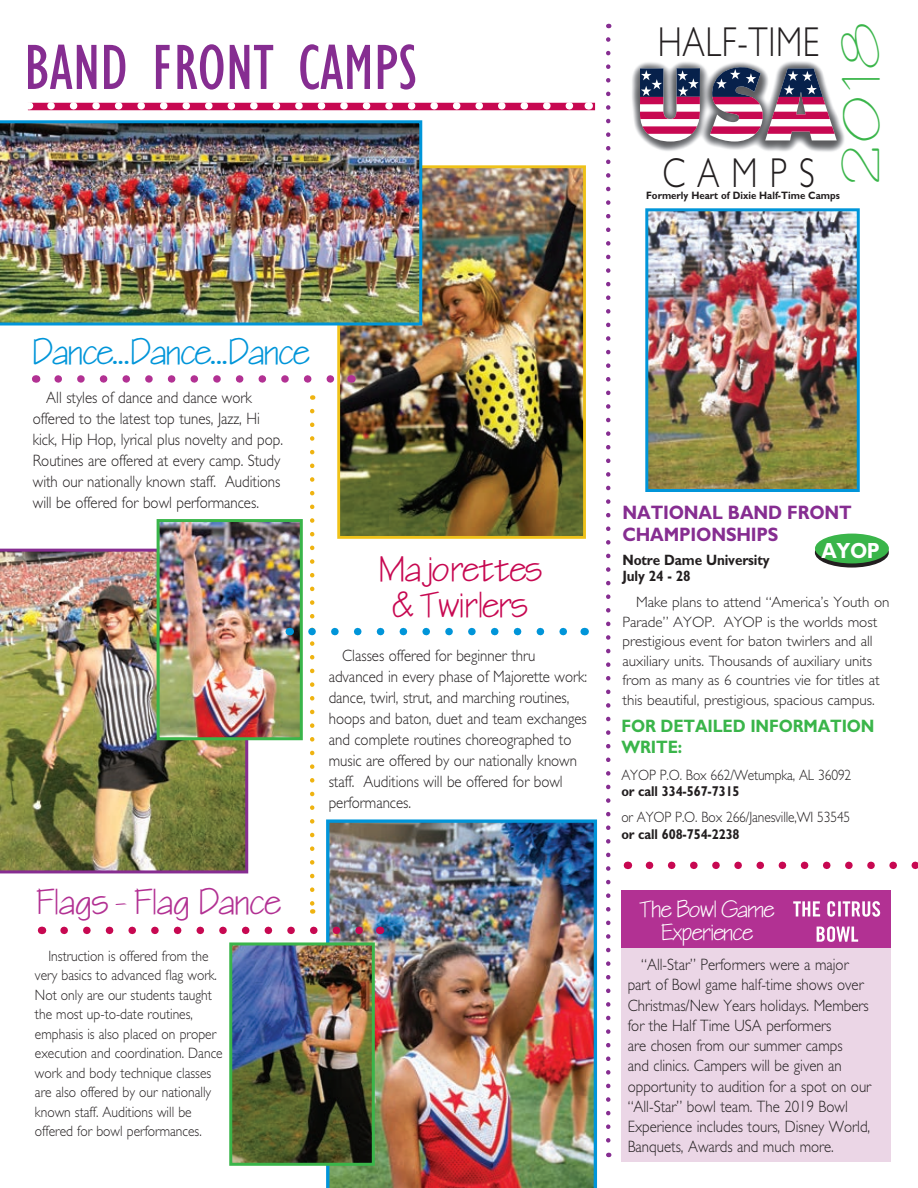
<style>
.page{position:relative;width:918px;height:1188px;background:#fff}
.page>*{position:absolute;margin:0;border:0;box-sizing:border-box;transform-origin:0 0}
.t1{font:condensed 66px "Gill Sans";color:#862d91}
.t2{font:43.8px "Blueprint Extended";color:#3ab54a}
.t3{font:300 42px "Gill Sans";letter-spacing:.02em;color:#231f20;scale:.8 1}
.t4{font:700 30px "Blueprint";color:#0095d9}
.t5{font:700 30px/36px "Blueprint";letter-spacing:.01em;color:#c70851;text-align:center}
.t6{font:700 30px "Blueprint";letter-spacing:.01em;color:#b23193}
.t7{font:700 22.05px "Gill Sans";color:#fff;scale:.9 1}
.t8{font:700 19.5px/22.5px "Gill Sans";letter-spacing:-.01em;color:#862d91;scale:.9 1}
.t9{font:700 19.5px/23.4px "Blueprint";color:#fff;text-align:center}
.t10{font:700 18px/21px "Gill Sans";letter-spacing:-.01em;color:#3ab54a;scale:.9 1}
.t11{font:300 16.5px/21px "Gill Sans";color:#231f20;scale:.9 1}
.t12{font:300 15px/19.5px "Gill Sans";color:#231f20;scale:.9 1}
.t13{font:300 15px/19.5px "Gill Sans";color:#231f20}
.t14{font:700 15px/16.5px "Gill Sans";letter-spacing:-.01em;color:#231f20;scale:.9 1}
.t15{font:700 14.25px "Gill Sans";letter-spacing:-.01em;color:#231f20;scale:.9 1}
.t16{font:700 10.8px "Gill Sans";color:#231f20;scale:.9 1}
</style>
<div class="page">
<img style="left:341px;top:169px;width:241px;height:366px">
<div style="left:337px;top:165px;width:249px;height:374px;border:3px solid #efc219"></div>
<svg style="left:815px;top:538px;width:74px;height:30px"></svg>
<div style="left:815px;top:534px;width:74px;height:29px;background:#3ab54a;border-radius:50%"></div>
<img style="left:632px;top:61px;width:212px;height:91px">
<svg style="left:640px;top:68px;width:60px;height:74px"></svg>
<svg style="left:710px;top:67px;width:127px;height:75px"></svg>
<div style="left:621px;top:890px;width:270px;height:58px;background:#b23193"></div>
<svg style="left:606px;top:39px;width:4px;height:1118px"></svg>
<img style="left:0;top:120px;width:422px;height:206px">
<svg style="left:28px;top:103px;width:567px;height:7px"></svg>
<svg style="left:51px;top:102px;width:526px;height:8px"></svg>
<img style="left:0;top:549px;width:248px;height:324px">
<img style="left:326px;top:819px;width:271px;height:369px">
<img style="left:233px;top:946px;width:138px;height:216px">
<div style="left:229px;top:942px;width:146px;height:224px;border:3px solid #3ab54a"></div>
<svg style="left:58px;top:375px;width:282px;height:8px"></svg>
<svg style="left:64px;top:927px;width:304px;height:7px"></svg>
<img style="left:161px;top:523px;width:138px;height:213px">
<div style="left:157px;top:519px;width:146px;height:221px;border:3px solid #3ab54a"></div>
<img style="left:310px;top:411px;width:263px;height:503px">
<div style="left:621px;top:948px;width:270px;height:214px;background:#ebd6e6"></div>
<svg style="left:649px;top:862px;width:269px;height:7px"></svg>
<img style="left:649px;top:212px;width:207px;height:276px">
<div style="left:645px;top:208px;width:215px;height:284px;border:3px solid #0095d9"></div>
<svg style="left:817px;top:926px;width:41px;height:16px"></svg>
<svg style="left:793px;top:901px;width:87px;height:16px"></svg>
<h1 class="t1" style="left:24px;top:32px;width:394px">BAND FRONT CAMPS</h1>
<h3 class="t3" style="left:658px;top:18px;width:203px">HALF-TIME</h3>
<h3 class="t3" style="left:662px;top:150px;width:192px">CAMPS</h3>
<h2 class="t2" style="left:838px;top:185px;width:163px;rotate:-90deg">2018</h2>
<p class="t16" style="left:646px;top:189px;width:217px">Formerly Heart of Dixie Half-Time Camps</p>
<h3 class="t4" style="left:31px;top:335px;width:278px">Dance...Dance...Dance</h3>
<p class="t11" style="left:33px;top:387px;width:280px;text-indent:13px">All styles of dance and dance work offered to the latest top tunes, Jazz, Hi kick, Hip Hop, lyrical plus novelty and pop.<br>Routines are offered at every camp. Study with our nationally known staff. Auditions will be offered for bowl performances.</p>
<h3 class="t5" style="left:378px;top:554px;width:164px">Majorettes &amp; Twirlers</h3>
<p class="t11" style="left:329px;top:646px;width:289px;text-indent:13px">Classes offered for beginner thru advanced in every phase of Majorette work: dance, twirl, strut, and marching routines, hoops and baton, duet and team exchanges and complete routines choreographed to music are offered by our nationally known staff. Auditions will be offered for bowl performances.</p>
<p class="t8" style="left:622px;top:501px;width:256px">NATIONAL BAND FRONT<br>CHAMPIONSHIPS</p>
<p class="t14" style="left:622px;top:551px;width:165px">Notre Dame University<br>July 24 - 28</p>
<p class="t13" style="left:622px;top:593px;width:269px;text-indent:14px">Make plans to attend “America’s Youth on Parade” AYOP. AYOP is the worlds most prestigious event for baton twirlers and all auxiliary units. Thousands of auxiliary units from as many as 6 countries vie for titles at this beautiful, prestigious, spacious campus.</p>
<p class="t10" style="left:621px;top:716px;width:283px">FOR DETAILED INFORMATION<br>WRITE:</p>
<p class="t12" style="left:621px;top:765px;width:257px">AYOP P.O. Box 662/Wetumpka, AL 36092</p>
<p class="t15" style="left:621px;top:783px;width:133px">or call 334-567-7315</p>
<p class="t12" style="left:621px;top:808px;width:256px">or AYOP P.O. Box 266/Janesville,WI 53545</p>
<p class="t15" style="left:621px;top:826px;width:133px">or call 608-754-2238</p>
<h3 class="t7" style="left:822px;top:537px;width:66px">AYOP</h3>
<h3 class="t6" style="left:36px;top:885px;width:245px">Flags - Flag Dance</h3>
<p class="t12" style="left:35px;top:946px;width:210px;text-indent:14px">Instruction is offered from the very basics to advanced flag work.<br>Not only are our students taught the most up-to-date routines, emphasis is also placed on proper execution and coordination. Dance work and body technique classes are also offered by our nationally known staff. Auditions will be offered for bowl performances.</p>
<p class="t11" style="left:628px;top:955px;width:272px;line-height:20.2px;text-indent:13px">“All-Star” Performers were a major part of Bowl game half-time shows over Christmas/New Years holidays. Members for the Half Time USA performers<br>are chosen from our summer camps<br>and clinics. Campers will be given an opportunity to audition for a spot on our “All-Star” bowl team. The 2019 Bowl Experience includes tours, Disney World, Banquets, Awards and much more.</p>
<p class="t9" style="left:639px;top:899px;width:135px">The Bowl Game<br>Experience</p>
</div>
